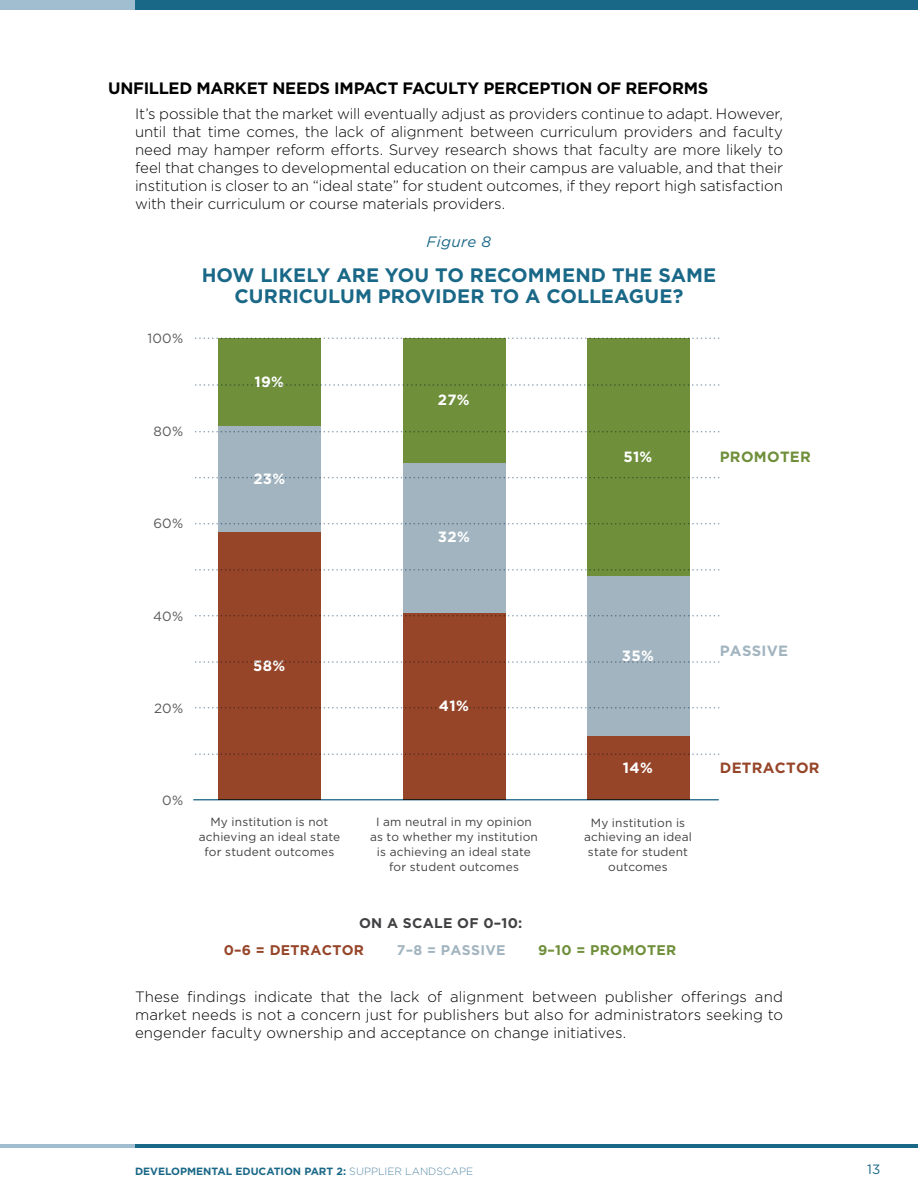
<style>
.page{position:relative;width:918px;height:1188px;background:#fff}
.page>*{position:absolute;margin:0;border:0;box-sizing:border-box;transform-origin:0 0}
.t1{font:700 23.7px "Gotham";color:#1d6988}
.t2{font:700 19.5px/21px "Gotham";letter-spacing:.005em;color:#1a6887;text-align:center}
.t3{font:700 16.5px "Gotham";letter-spacing:-.015em;color:#000}
.t4{font:300 15px/18px "Gotham";letter-spacing:-.005em;color:#000;text-align:justify}
.t5{font:italic 15px "Gotham";letter-spacing:.025em;color:#1a6887}
.t6{font:700 14.85px "Gotham";letter-spacing:.02em;color:#fff}
.t7{font:700 14.85px "Gotham";letter-spacing:.02em;color:#964529}
.t8{font:700 14.85px "Gotham";letter-spacing:.02em;color:#6f8f3b}
.t9{font:700 14.85px "Gotham";letter-spacing:.02em;color:#a2b4bf}
.t10{font:700 13.95px "Gotham";letter-spacing:.02em;color:#414042}
.t11{font:700 13.95px "Gotham";letter-spacing:.02em;color:#964529}
.t12{font:700 13.95px "Gotham";letter-spacing:.02em;color:#6f8f3b}
.t13{font:700 13.95px "Gotham";letter-spacing:.02em;color:#a2b4bf}
.t14{font:13.5px "Gotham";color:#1a6887}
.t15{font:13.35px "Gotham";letter-spacing:.02em;color:#58595b}
.t16{font:11.85px/14.9px "Gotham";letter-spacing:.015em;color:#414042;text-align:center}
.t17{font:700 10.5px "Gotham";color:#1a6887}
.s1{font-weight:300;color:#598ba7}
</style>
<div class="page">
<hr style="left:135px;top:1144px;width:783px;height:4px;background:#1a6887">
<hr style="left:0;top:1144px;width:135px;height:4px;background:#a1bdd0">
<div style="left:135px;top:0;width:783px;height:9px;background:#1a6887"></div>
<div style="left:0;top:0;width:135px;height:9px;background:#a1bdd0"></div>
<div style="left:587px;top:576px;width:102px;height:160px;background:#a2b4bf"></div>
<div style="left:587px;top:736px;width:102px;height:64px;background:#964529"></div>
<div style="left:403px;top:463px;width:102px;height:150px;background:#a2b4bf"></div>
<div style="left:218px;top:426px;width:103px;height:107px;background:#a2b4bf"></div>
<div style="left:218px;top:338px;width:103px;height:88px;background:#6f8f3b"></div>
<div style="left:587px;top:338px;width:102px;height:238px;background:#6f8f3b"></div>
<div style="left:218px;top:533px;width:103px;height:267px;background:#964529"></div>
<div style="left:403px;top:613px;width:102px;height:187px;background:#964529"></div>
<div style="left:403px;top:338px;width:102px;height:125px;background:#6f8f3b"></div>
<hr style="left:193px;top:799px;width:526px;height:1px;background:#1d6988">
<svg style="left:195px;top:615px;width:524px;height:2px"></svg>
<svg style="left:195px;top:337px;width:524px;height:2px"></svg>
<svg style="left:195px;top:707px;width:524px;height:2px"></svg>
<svg style="left:195px;top:523px;width:524px;height:1px"></svg>
<svg style="left:195px;top:431px;width:524px;height:1px"></svg>
<svg style="left:195px;top:477px;width:524px;height:1px"></svg>
<svg style="left:195px;top:384px;width:524px;height:2px"></svg>
<svg style="left:195px;top:569px;width:524px;height:2px"></svg>
<svg style="left:195px;top:661px;width:524px;height:2px"></svg>
<svg style="left:195px;top:753px;width:524px;height:2px"></svg>
<p class="t3" style="left:108px;top:77px;width:602px">UNFILLED MARKET NEEDS IMPACT FACULTY PERCEPTION OF REFORMS</p>
<p class="t4" style="left:135px;top:104px;width:650px">It’s possible that the market will eventually adjust as providers continue to adapt. However, until that time comes, the lack of alignment between curriculum providers and faculty need may hamper reform efforts. Survey research shows that faculty are more likely to feel that changes to developmental education on their campus are valuable, and that their institution is closer to an “ideal state” for student outcomes, if they report high satisfaction with their curriculum or course materials providers.</p>
<p class="t5" style="left:427px;top:232px;width:66px">Figure 8</p>
<h2 class="t2" style="left:202px;top:264px;width:516px">HOW LIKELY ARE YOU TO RECOMMEND THE SAME<br>CURRICULUM PROVIDER TO A COLLEAGUE?</h2>
<h1 class="t1" style="left:179px;top:269px;width:549px">CURRICULUM PROVIDER TO A COLLEAGUE?</h1>
<p class="t15" style="left:147px;top:330px;width:37px">100%</p>
<p class="t15" style="left:154px;top:423px;width:31px">80%</p>
<p class="t15" style="left:153px;top:515px;width:31px">60%</p>
<p class="t6" style="left:255px;top:372px;width:31px">19%</p>
<p class="t6" style="left:253px;top:469px;width:33px">23%</p>
<p class="t6" style="left:438px;top:390px;width:33px">27%</p>
<p class="t6" style="left:438px;top:527px;width:33px">32%</p>
<p class="t6" style="left:623px;top:447px;width:30px">51%</p>
<p class="t15" style="left:153px;top:607px;width:32px">40%</p>
<p class="t15" style="left:154px;top:700px;width:31px">20%</p>
<p class="t6" style="left:253px;top:656px;width:34px">58%</p>
<p class="t6" style="left:439px;top:696px;width:31px">41%</p>
<p class="t6" style="left:622px;top:646px;width:33px">35%</p>
<p class="t15" style="left:162px;top:792px;width:22px">0%</p>
<p class="t6" style="left:623px;top:758px;width:31px">14%</p>
<p class="t16" style="left:199px;top:814px;width:143px">My institution is not achieving an ideal state for student outcomes</p>
<p class="t16" style="left:370px;top:814px;width:169px">I am neutral in my opinion as to whether my institution is achieving an ideal state for student outcomes</p>
<p class="t16" style="left:584px;top:815px;width:109px">My institution is achieving an ideal state for student outcomes</p>
<p class="t10" style="left:359px;top:914px;width:165px">ON A SCALE OF 0–10:</p>
<p class="t11" style="left:224px;top:941px;width:142px">0–6 = DETRACTOR</p>
<p class="t13" style="left:397px;top:941px;width:110px">7–8 = PASSIVE</p>
<p class="t12" style="left:538px;top:941px;width:140px">9–10 = PROMOTER</p>
<p class="t8" style="left:720px;top:447px;width:93px">PROMOTER</p>
<p class="t9" style="left:720px;top:641px;width:70px">PASSIVE</p>
<p class="t7" style="left:720px;top:758px;width:101px">DETRACTOR</p>
<p class="t4" style="left:135px;top:988px;width:650px">These findings indicate that the lack of alignment between publisher offerings and market needs is not a concern just for publishers but also for administrators seeking to engender faculty ownership and acceptance on change initiatives.</p>
<p class="t17" style="left:135px;top:1164px;width:340px">DEVELOPMENTAL EDUCATION PART 2: <span class="s1">SUPPLIER LANDSCAPE</span></p>
<p class="t14" style="left:867px;top:1160px;width:15px">13</p>
</div>
